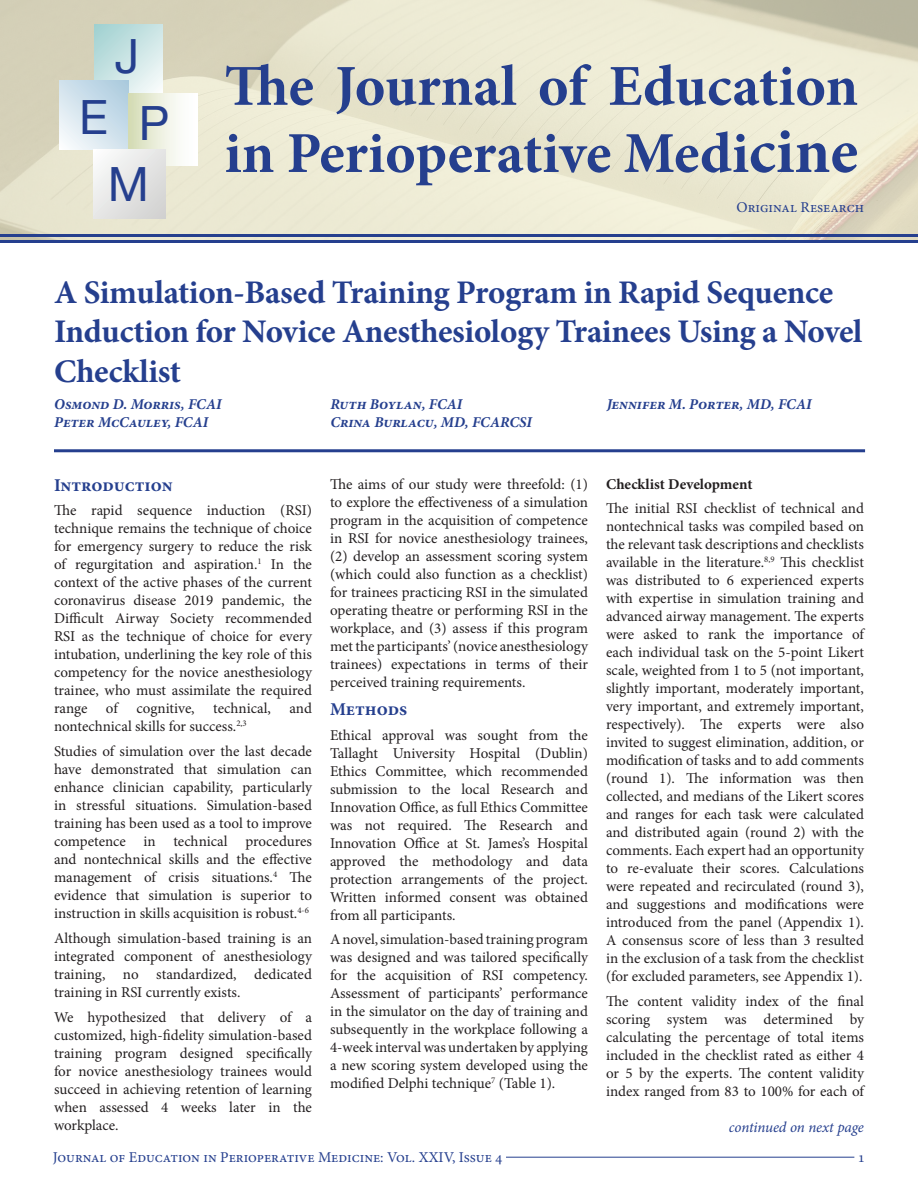
<style>
.page{position:relative;width:918px;height:1188px;background:#fff}
.page>*{position:absolute;margin:0;border:0;box-sizing:border-box;transform-origin:0 0}
.t1{font:700 58.05px/67.2px "Minion Pro";letter-spacing:-.015em;color:#253f8e}
.t2{font:47.25px "Helvetica Neue";color:#253f8e}
.t3{font:700 33px/39.6px "Minion Pro";letter-spacing:-.02em;color:#253f8e}
.Section_Headings{font:700 18px "Minion Pro";color:#253f8e}
.t4{font:15px/18px "Minion Pro";letter-spacing:-.005em;color:#231f20;text-align:justify}
.t5{font:italic 700 15px "Minion Pro";color:#253f8e}
.t6{font:15px "Minion Pro";color:#253f8e}
.t7{font:700 15px "Minion Pro";color:#231f20}
.t8{font:italic 15px "Minion Pro";letter-spacing:-.005em;color:#253f8e}
.s1{font-size:63.45px}
</style>
<div class="page">
<hr style="left:506px;top:1157px;width:348px;height:1px;background:#253f8e">
<hr style="left:54px;top:449px;width:811px;height:3px;background:#253f8e">
<img style="left:0;top:0;width:918px;height:240px">
<svg style="left:94px;top:25px;width:69px;height:69px;background:#cbe5e4"></svg>
<svg style="left:60px;top:80px;width:69px;height:69px;background:#d1e2ec"></svg>
<div style="left:129px;top:94px;width:69px;height:71px;background:linear-gradient(to right,#d7deb9,#fff)"></div>
<div style="left:93px;top:149px;width:73px;height:69px;background:linear-gradient(to right,#f2f3f3,#dadad9)"></div>
<hr style="left:0;top:234px;width:918px;height:3px;background:#253f8e">
<hr style="left:0;top:240px;width:918px;height:3px;background:#253f8e">
<p class="t2" style="left:115px;top:22px;width:26px">J</p>
<p class="t2" style="left:79px;top:83px;width:30px">E</p>
<p class="t2" style="left:139px;top:89px;width:32px">P</p>
<p class="t2" style="left:108px;top:150px;width:43px">M</p>
<p class="t1" style="left:224px;top:52px;width:635px">The Journal of Education in Perioperative Medi<span class="s1">cine</span></p>
<p class="t6" style="left:737px;top:197px;width:129px">Original Research</p>
<p class="t3" style="left:54px;top:272px;width:810px">A Simulation-Based Training Program in Rapid Sequence<br>Induction for Novice Anesthesiology Trainees Using a Novel<br>Checklist</p>
<p class="t5" style="left:54px;top:394px;width:169px">Osmond D. Morris, FCAI</p>
<p class="t5" style="left:54px;top:412px;width:156px">Peter McCauley, FCAI</p>
<p class="t5" style="left:330px;top:394px;width:134px">Ruth Boylan, FCAI</p>
<p class="t5" style="left:330px;top:412px;width:203px">Crina Burlacu, MD, FCARCSI</p>
<p class="t5" style="left:607px;top:394px;width:206px">Jennifer M. Porter, MD, FCAI</p>
<p class="Section_Headings" style="left:54px;top:472px;width:120px">Introduction</p>
<p class="t4" style="left:54px;top:502px;width:260px">The rapid sequence induction (RSI) technique remains the technique of choice for emergency surgery to reduce the risk of regurgitation and aspiration.<sup>1</sup> In the context of the active phases of the current coronavirus disease 2019 pandemic, the Difficult Airway Society recommended RSI as the technique of choice for every intubation, underlining the key role of this competency for the novice anesthesiology trainee, who must assimilate the required range of cognitive, technical, and nontechnical skills for success.<sup>2,3</sup></p>
<p class="t4" style="left:54px;top:743px;width:260px">Studies of simulation over the last decade have demonstrated that simulation can enhance clinician capability, particularly in stressful situations. Simulation-based training has been used as a tool to improve competence in technical procedures and nontechnical skills and the effective management of crisis situations.<sup>4</sup> The evidence that simulation is superior to instruction in skills acquisition is robust.<sup>4-6</sup></p>
<p class="t4" style="left:54px;top:929px;width:260px">Although simulation-based training is an integrated component of anesthesiology training, no standardized, dedicated training in RSI currently exists.</p>
<p class="t4" style="left:54px;top:1008px;width:260px">We hypothesized that delivery of a customized, high-fidelity simulation-based training program designed specifically for novice anesthesiology trainees would succeed in achieving retention of learning when assessed 4 weeks later in the workplace.</p>
<p class="t4" style="left:330px;top:475px;width:260px">The aims of our study were threefold: (1) to explore the effectiveness of a simulation program in the acquisition of competence in RSI for novice anesthesiology trainees, (2) develop an assessment scoring system (which could also function as a checklist) for trainees practicing RSI in the simulated operating theatre or performing RSI in the workplace, and (3) assess if this program met the participants’ (novice anesthesiology trainees) expectations in terms of their perceived training requirements.</p>
<p class="Section_Headings" style="left:330px;top:696px;width:79px">Methods</p>
<p class="t4" style="left:330px;top:726px;width:260px">Ethical approval was sought from the Tallaght University Hospital (Dublin)<br>Ethics Committee, which recommended submission to the local Research and Innovation Office, as full Ethics Committee was not required. The Research and Innovation Office at St. James’s Hospital approved the methodology and data protection arrangements of the project.<br>Written informed consent was obtained from all participants.</p>
<p class="t4" style="left:330px;top:931px;width:260px">A novel, simulation-based training program was designed and was tailored specifically for the acquisition of RSI competency.<br>Assessment of participants’ performance in the simulator on the day of training and subsequently in the workplace following a 4-week interval was undertaken by applying a new scoring system developed using the modified Delphi technique<sup>7</sup> (Table 1).</p>
<p class="t7" style="left:606px;top:473px;width:148px">Checklist Development</p>
<p class="t4" style="left:606px;top:500px;width:261px">The initial RSI checklist of technical and nontechnical tasks was compiled based on the relevant task descriptions and checklists available in the literature.<sup>8,9</sup> This checklist was distributed to 6 experienced experts with expertise in simulation training and advanced airway management. The experts were asked to rank the importance of each individual task on the 5-point Likert scale, weighted from 1 to 5 (not important, slightly important, moderately important, very important, and extremely important, respectively). The experts were also invited to suggest elimination, addition, or modification of tasks and to add comments (round 1). The information was then collected, and medians of the Likert scores and ranges for each task were calculated and distributed again (round 2) with the comments. Each expert had an opportunity to re-evaluate their scores. Calculations were repeated and recirculated (round 3), and suggestions and modifications were introduced from the panel (Appendix 1).<br>A consensus score of less than 3 resulted in the exclusion of a task from the checklist (for excluded parameters, see Appendix 1).</p>
<p class="t4" style="left:606px;top:992px;width:261px">The content validity index of the final scoring system was determined by calculating the percentage of total items included in the checklist rated as either 4 or 5 by the experts. The content validity index ranged from 83 to 100% for each of</p>
<p class="t8" style="left:729px;top:1117px;width:137px">continued on next page</p>
<p class="t6" style="left:53px;top:1147px;width:451px">Journal of Education in Perioperative Medicine: Vol. XXIV, Issue 4</p>
<p class="t6" style="left:858px;top:1147px;width:9px">1</p>
</div>
